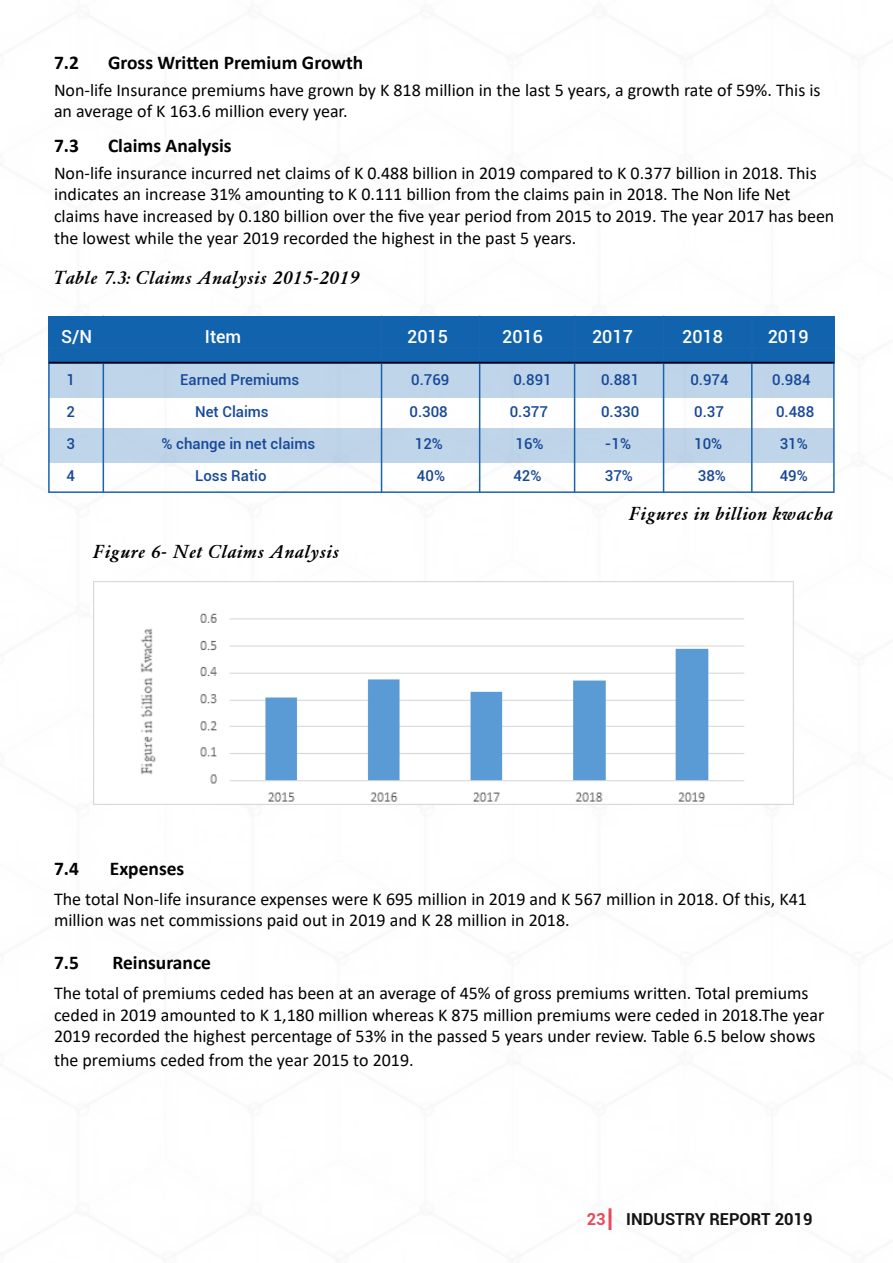
<style>
.page{position:relative;width:893px;height:1263px;background:#fff}
.page>*{position:absolute;margin:0;border:0;box-sizing:border-box;transform-origin:0 0}
.t1{font:700 19.5px "Calibri";color:#020203}
.t2{font:italic 500 19.5px "Garamond";color:#000}
.t3{font:italic 500 19.5px "Garamond";color:#020203}
.t4{font:18px/21.6px "Calibri";color:#020203}
.t5{font:500 18px "Roboto";color:#fff}
.t6{font:700 16.5px "Roboto";color:#000}
.t7{font:500 15px "Roboto";color:#174898}
.s1{color:#e83c53}
</style>
<div class="page">
<hr style="left:103px;top:316px;width:1px;height:177px;background:#1a64ae">
<div style="left:48px;top:316px;width:787px;height:48px;background:#1263ae"></div>
<div style="left:50px;top:428px;width:783px;height:34px;background:#bfd4e8"></div>
<div style="left:50px;top:364px;width:783px;height:34px;background:#bfd5e9"></div>
<div style="left:48px;top:347px;width:787px;height:146px;border:2px solid #1a64ae"></div>
<hr style="left:381px;top:316px;width:1px;height:177px;background:#1a64ae">
<hr style="left:479px;top:316px;width:1px;height:176px;background:#1a64ae">
<hr style="left:663px;top:316px;width:1px;height:177px;background:#1a64ae">
<hr style="left:574px;top:316px;width:1px;height:176px;background:#1a64ae">
<hr style="left:751px;top:316px;width:1px;height:176px;background:#1a64ae">
<hr style="left:49px;top:362px;width:785px;height:1px;background:#000">
<img style="left:94px;top:582px;width:700px;height:222px">
<p class="t1" style="left:54px;top:48px;width:26px">7.2</p>
<p class="t1" style="left:108px;top:48px;width:257px">Gross Written Premium Growth</p>
<p class="t4" style="left:54px;top:78px;width:768px">Non-life Insurance premiums have grown by K 818 million in the last 5 years, a growth rate of 59%. This is an average of K 163.6 million every year.</p>
<p class="t1" style="left:54px;top:131px;width:26px">7.3</p>
<p class="t1" style="left:108px;top:131px;width:125px">Claims Analysis</p>
<p class="t4" style="left:54px;top:161px;width:782px">Non-life insurance incurred net claims of K 0.488 billion in 2019 compared to K 0.377 billion in 2018. This indicates an increase 31% amounting to K 0.111 billion from the claims pain in 2018. The Non life Net claims have increased by 0.180 billion over the five year period from 2015 to 2019. The year 2017 has been the lowest while the year 2019 recorded the highest in the past 5 years.</p>
<p class="t3" style="left:54px;top:266px;width:308px">Table 7.3: Claims Analysis 2015-2019</p>
<p class="t5" style="left:61px;top:324px;width:33px">S/N</p>
<p class="t5" style="left:205px;top:324px;width:38px">Item</p>
<p class="t5" style="left:407px;top:324px;width:42px">2015</p>
<p class="t5" style="left:502px;top:324px;width:42px">2016</p>
<p class="t5" style="left:592px;top:324px;width:42px">2017</p>
<p class="t5" style="left:682px;top:324px;width:42px">2018</p>
<p class="t5" style="left:768px;top:324px;width:42px">2019</p>
<p class="t7" style="left:66px;top:369px;width:10px">1</p>
<p class="t7" style="left:180px;top:369px;width:121px">Earned Premiums</p>
<p class="t7" style="left:411px;top:369px;width:40px">0.769</p>
<p class="t7" style="left:513px;top:369px;width:40px">0.891</p>
<p class="t7" style="left:601px;top:369px;width:40px">0.881</p>
<p class="t7" style="left:690px;top:369px;width:40px">0.974</p>
<p class="t7" style="left:772px;top:369px;width:40px">0.984</p>
<p class="t7" style="left:66px;top:401px;width:10px">2</p>
<p class="t7" style="left:195px;top:401px;width:75px">Net Claims</p>
<p class="t7" style="left:409px;top:401px;width:40px">0.308</p>
<p class="t7" style="left:510px;top:401px;width:40px">0.377</p>
<p class="t7" style="left:601px;top:401px;width:40px">0.330</p>
<p class="t7" style="left:694px;top:401px;width:31px">0.37</p>
<p class="t7" style="left:776px;top:401px;width:40px">0.488</p>
<p class="t7" style="left:66px;top:433px;width:10px">3</p>
<p class="t7" style="left:162px;top:433px;width:155px">% change in net claims</p>
<p class="t7" style="left:415px;top:433px;width:30px">12%</p>
<p class="t7" style="left:515px;top:433px;width:30px">16%</p>
<p class="t7" style="left:605px;top:433px;width:28px">-1%</p>
<p class="t7" style="left:694px;top:433px;width:30px">10%</p>
<p class="t7" style="left:780px;top:433px;width:30px">31%</p>
<p class="t7" style="left:66px;top:465px;width:10px">4</p>
<p class="t7" style="left:195px;top:465px;width:73px">Loss Ratio</p>
<p class="t7" style="left:417px;top:465px;width:30px">40%</p>
<p class="t7" style="left:513px;top:465px;width:30px">42%</p>
<p class="t7" style="left:605px;top:465px;width:30px">37%</p>
<p class="t7" style="left:698px;top:465px;width:30px">38%</p>
<p class="t7" style="left:780px;top:465px;width:30px">49%</p>
<p class="t2" style="left:94px;top:540px;width:248px">Figure 6- Net Claims Analysis</p>
<p class="t2" style="left:629px;top:502px;width:206px">Figures in billion kwacha</p>
<p class="t1" style="left:54px;top:854px;width:26px">7.4</p>
<p class="t1" style="left:110px;top:854px;width:76px">Expenses</p>
<p class="t4" style="left:54px;top:887px;width:754px">The total Non-life insurance expenses were K 695 million in 2019 and K 567 million in 2018. Of this, K41 million was net commissions paid out in 2019 and K 28 million in 2018.</p>
<p class="t1" style="left:54px;top:949px;width:26px">7.5</p>
<p class="t1" style="left:112px;top:949px;width:100px">Reinsurance</p>
<p class="t4" style="left:54px;top:982px;width:772px">The total of premiums ceded has been at an average of 45% of gross premiums written. Total premiums ceded in 2019 amounted to K 1,180 million whereas K 875 million premiums were ceded in 2018.The year<br>2019 recorded the highest percentage of 53% in the passed 5 years under review. Table 6.5 below shows</p>
<p class="t4" style="left:54px;top:1048px;width:361px">the premiums ceded from the year 2015 to 2019.</p>
<p class="t6" style="left:587px;top:1207px;width:227px"><span class="s1">23</span> INDUSTRY REPORT 2019</p>
</div>
